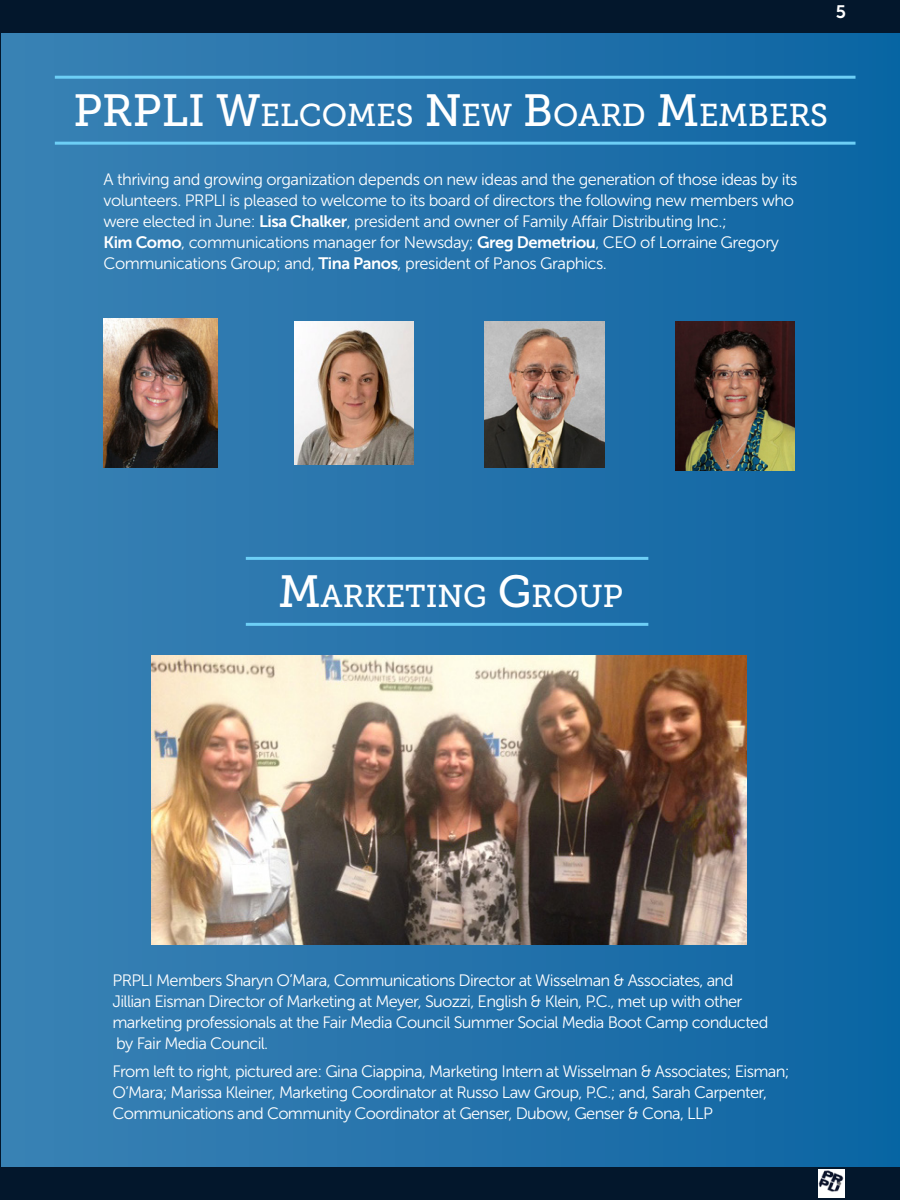
<style>
.page{position:relative;width:900px;height:1200px;background:#fff}
.page>*{position:absolute;margin:0;border:0;box-sizing:border-box;transform-origin:0 0}
.t1{font:31.5px "Museo Slab 500";color:#fff}
.t2{font:18px "Museo Sans 700";color:#fff}
.t3{font:16.5px/21px "Museo Sans 300";letter-spacing:-.04em;color:#fff}
.s1{font-size:45px}
.s2{font-family:"Museo Sans 700"}
</style>
<div class="page">
<div style="left:2px;top:33px;width:898px;height:1162px;background:linear-gradient(to right,#3b82b4,#0d65a3)"></div>
<hr style="left:55px;top:142px;width:801px;height:3px;background:#6dcff6">
<hr style="left:55px;top:76px;width:801px;height:3px;background:#6dcff6">
<hr style="left:246px;top:623px;width:402px;height:3px;background:#6dcff6">
<hr style="left:246px;top:557px;width:402px;height:3px;background:#6dcff6">
<div style="left:0;top:0;width:900px;height:33px;background:#03172c"></div>
<div style="left:0;top:1167px;width:900px;height:33px;background:#03172c"></div>
<img style="left:819px;top:1170px;width:25px;height:28px">
<img style="left:484px;top:321px;width:120px;height:147px">
<img style="left:294px;top:322px;width:120px;height:143px">
<img style="left:104px;top:318px;width:113px;height:150px">
<img style="left:675px;top:321px;width:120px;height:150px">
<img style="left:152px;top:656px;width:595px;height:289px">
<p class="t2" style="left:836px;top:2px;width:12px">5</p>
<h1 class="t1" style="left:73px;top:98px;width:756px"><span class="s1">PRPLI W</span>ELCOMES <span class="s1">N</span>EW <span class="s1">B</span>OARD <span class="s1">M</span>EMBERS</h1>
<p class="t3" style="left:104px;top:169px;width:696px">A thriving and growing organization depends on new ideas and the generation of those ideas by its volunteers. PRPLI is pleased to welcome to its board of directors the following new members who were elected in June: <span class="s2">Lisa Chalker</span>, president and owner of Family Affair Distributing Inc.;<br><span class="s2">Kim Como</span>, communications manager for Newsday; <span class="s2">Greg Demetriou</span>, CEO of Lorraine Gregory Communications Group; and, <span class="s2">Tina Panos</span>, president of Panos Graphics.</p>
<h1 class="t1" style="left:278px;top:579px;width:346px"><span class="s1">M</span>ARKETING <span class="s1">G</span>ROUP</h1>
<p class="t3" style="left:112px;top:970px;width:657px">PRPLI Members Sharyn O’Mara, Communications Director at Wisselman &amp; Associates, and Jillian Eisman Director of Marketing at Meyer, Suozzi, English &amp; Klein, P.C., met up with other marketing professionals at the Fair Media Council Summer Social Media Boot Camp conducted by Fair Media Council.</p>
<p class="t3" style="left:112px;top:1061px;width:679px">From left to right, pictured are: Gina Ciappina, Marketing Intern at Wisselman &amp; Associates; Eisman;<br>O’Mara; Marissa Kleiner, Marketing Coordinator at Russo Law Group, P.C.; and, Sarah Carpenter,<br>Communications and Community Coordinator at Genser, Dubow, Genser &amp; Cona, LLP</p>
</div>
